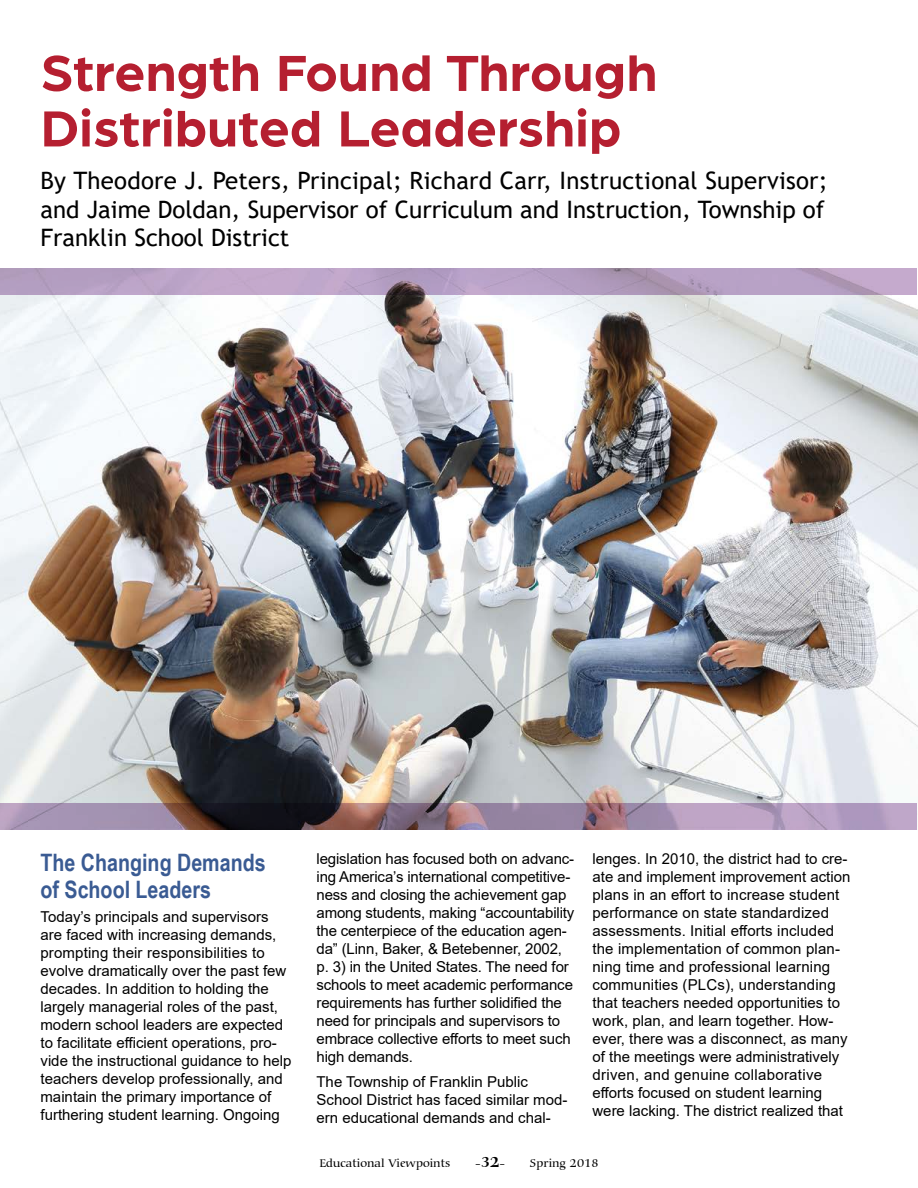
<style>
.page{position:relative;width:918px;height:1188px;background:#fff}
.page>*{position:absolute;margin:0;border:0;box-sizing:border-box;transform-origin:0 0}
.t1{font:700 54px/55.5px "Arboria";color:#b51f30}
.t2{font:24px/28.8px "Trebuchet MS";color:#000}
.t3{font:700 24px/27px "Arial Narrow";color:#3a5b93}
.t4{font:15px/18px "Arial";color:#000}
.t5{font:500 12px "Carmina BT";color:#000}
.s1{font-weight:700;font-size:15px}
</style>
<div class="page">
<img style="left:0;top:295px;width:917px;height:508px">
<svg style="left:0;top:268px;width:917px;height:27px;fill:#b8a2c6"></svg>
<svg style="left:0;top:803px;width:917px;height:27px"></svg>
<h1 class="t1" style="left:40px;top:42px;width:618px">Strength Found Through<br>Distributed Leadership</h1>
<h2 class="t2" style="left:40px;top:166px;width:789px">By Theodore J. Peters, Principal; Richard Carr, Instructional Supervisor; and Jaime Doldan, Supervisor of Curriculum and Instruction, Township of<br>Franklin School District</h2>
<h2 class="t3" style="left:40px;top:848px;width:227px">The Changing Demands of School Leaders</h2>
<p class="t4" style="left:40px;top:908px;width:252px">Today’s principals and supervisors are faced with increasing demands, prompting their responsibilities to evolve dramatically over the past few decades. In addition to holding the largely managerial roles of the past, modern school leaders are expected to facilitate efficient operations, pro&shy;vide the instructional guidance to help teachers develop professionally, and maintain the primary importance of furthering student learning. Ongoing</p>
<p class="t4" style="left:316px;top:850px;width:259px">legislation has focused both on advanc&shy;ing America’s international competitive&shy;ness and closing the achievement gap among students, making “accountability the centerpiece of the education agen&shy;da” (Linn, Baker, &amp; Betebenner, 2002, p. 3) in the United States. The need for schools to meet academic performance requirements has further solidified the need for principals and supervisors to embrace collective efforts to meet such high demands.</p>
<p class="t4" style="left:316px;top:1073px;width:252px">The Township of Franklin Public<br>School District has faced similar mod&shy;ern educational demands and chal-</p>
<p class="t4" style="left:592px;top:850px;width:259px">lenges. In 2010, the district had to cre&shy;ate and implement improvement action plans in an effort to increase student performance on state standardized assessments. Initial efforts included the implementation of common plan&shy;ning time and professional learning communities (PLCs), understanding that teachers needed opportunities to work, plan, and learn together. How&shy;ever, there was a disconnect, as many of the meetings were administratively driven, and genuine collaborative efforts focused on student learning were lacking. The district realized that</p>
<p class="t5" style="left:319px;top:1156px;width:133px">Educational Viewpoints</p>
<p class="t5" style="left:476px;top:1156px;width:31px">-<span class="s1">32</span>-</p>
<p class="t5" style="left:530px;top:1156px;width:70px">Spring 2018</p>
</div>
